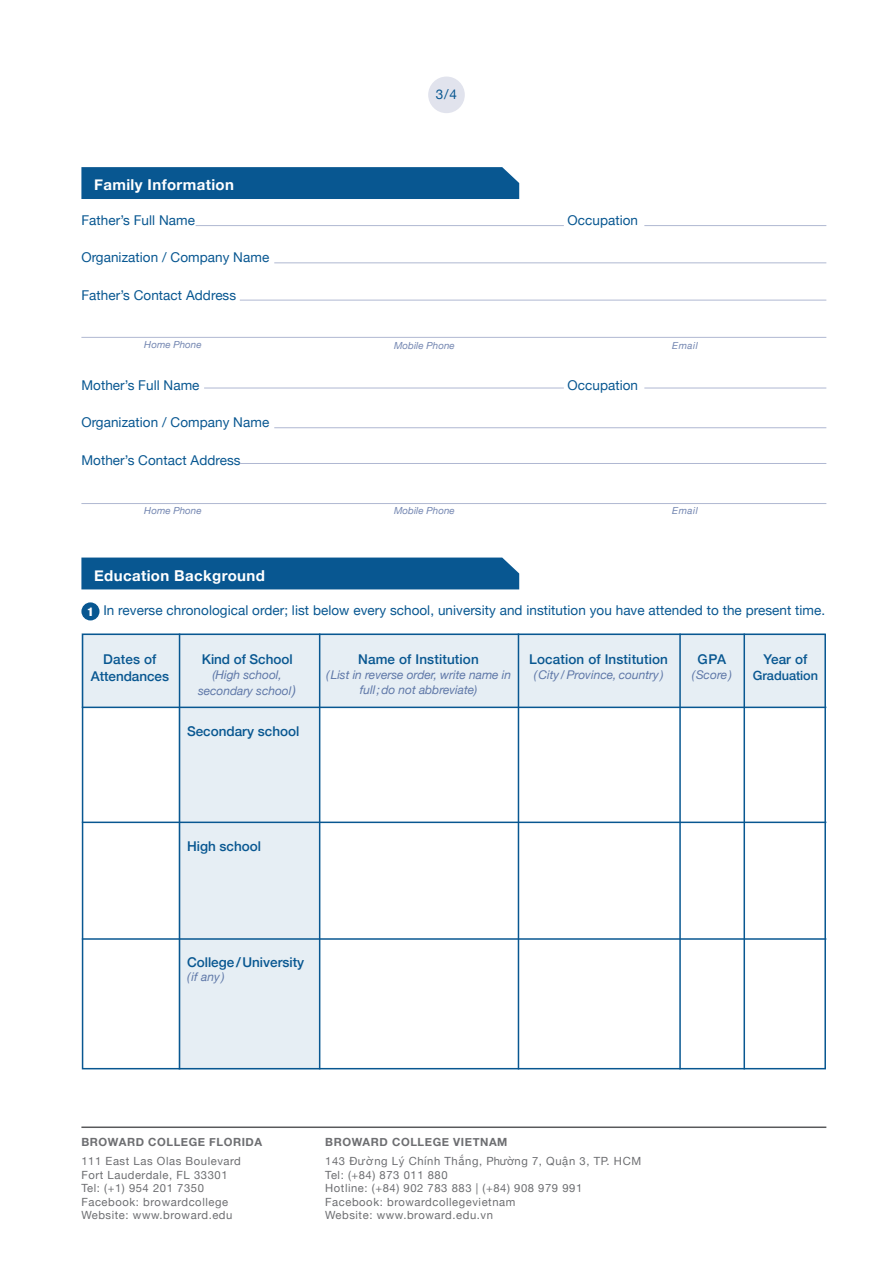
<style>
.page{position:relative;width:893px;height:1263px;background:#fff}
.page>*{position:absolute;margin:0;border:0;box-sizing:border-box;transform-origin:0 0}
.t1{font:700 15px "Helvetica Neue";letter-spacing:.025em;color:#fff}
.t2{font:13.5px "Helvetica Neue";letter-spacing:.005em;color:#085791}
.t3{font:500 13.5px/16.2px "Helvetica Neue";color:#085791;text-align:center}
.t4{font:500 12.75px "Helvetica Neue";letter-spacing:-.005em;color:#085791}
.t5{font:italic 12px/16.2px "Helvetica Neue";letter-spacing:-.005em;color:#5f78a8;text-align:center}
.t6{font:11.25px/13.5px "Helvetica Neue";letter-spacing:.05em;color:#6d6e71}
.t7{font:700 11.25px "Helvetica Neue";letter-spacing:.05em;color:#6d6e71}
.t8{font:italic 9.75px "Helvetica Neue";letter-spacing:.005em;color:#7386b1}
.s1{font-weight:900;font-stretch:condensed;font-size:12px;color:#fff}
.s2{font-size:13.5px}
</style>
<div class="page">
<div style="left:82px;top:633px;width:743px;height:75px;background:#e6eef4"></div>
<div style="left:179px;top:708px;width:140px;height:361px;background:#e6eef4"></div>
<hr style="left:82px;top:707px;width:744px;height:1px;background:#085791">
<hr style="left:82px;top:821px;width:744px;height:2px;background:#085791">
<hr style="left:82px;top:938px;width:744px;height:2px;background:#085791">
<hr style="left:179px;top:633px;width:1px;height:436px;background:#085791">
<hr style="left:319px;top:633px;width:1px;height:436px;background:#085791">
<hr style="left:518px;top:633px;width:1px;height:436px;background:#085791">
<hr style="left:743px;top:633px;width:2px;height:436px;background:#085791">
<hr style="left:679px;top:633px;width:2px;height:436px;background:#085791">
<div style="left:81px;top:602px;width:18px;height:18px;background:#085791;border-radius:50%"></div>
<div style="left:81px;top:557px;width:438px;height:32px;background:#085791"></div>
<div style="left:81px;top:167px;width:438px;height:32px;background:#085791"></div>
<div style="left:82px;top:633px;width:744px;height:436px;border:2px solid #085791"></div>
<hr style="left:196px;top:225px;width:368px;height:1px;background:#b0b8d2">
<hr style="left:204px;top:388px;width:360px;height:1px;background:#b0b8d2">
<hr style="left:274px;top:262px;width:552px;height:1px;background:#b0b8d2">
<hr style="left:274px;top:427px;width:552px;height:1px;background:#b0b8d2">
<hr style="left:240px;top:463px;width:586px;height:1px;background:#b0b8d2">
<hr style="left:240px;top:300px;width:586px;height:1px;background:#b0b8d2">
<hr style="left:81px;top:337px;width:745px;height:1px;background:#b0b8d2">
<hr style="left:81px;top:503px;width:745px;height:1px;background:#b0b8d2">
<hr style="left:644px;top:225px;width:182px;height:1px;background:#b0b8d2">
<hr style="left:644px;top:388px;width:182px;height:1px;background:#b0b8d2">
<hr style="left:81px;top:1126px;width:745px;height:2px;background:#58595b">
<div style="left:428px;top:77px;width:37px;height:36px;background:#e1e3ed;border-radius:50%"></div>
<h1 class="t1" style="left:94px;top:173px;width:141px">Family Information</h1>
<p class="t2" style="left:436px;top:84px;width:23px">3/4</p>
<p class="t2" style="left:81px;top:210px;width:115px">Father’s Full Name</p>
<p class="t2" style="left:567px;top:210px;width:72px">Occupation</p>
<p class="t2" style="left:81px;top:248px;width:189px">Organization / Company Name</p>
<p class="t2" style="left:81px;top:285px;width:156px">Father’s Contact Address</p>
<p class="t8" style="left:144px;top:338px;width:59px">Home Phone</p>
<p class="t8" style="left:394px;top:338px;width:62px">Mobile Phone</p>
<p class="t2" style="left:81px;top:375px;width:120px">Mother’s Full Name</p>
<p class="t2" style="left:567px;top:375px;width:72px">Occupation</p>
<p class="t2" style="left:81px;top:412px;width:189px">Organization / Company Name</p>
<p class="t2" style="left:81px;top:450px;width:161px">Mother’s Contact Address</p>
<p class="t8" style="left:144px;top:503px;width:59px">Home Phone</p>
<h1 class="t1" style="left:94px;top:564px;width:172px">Education Background</h1>
<p class="t8" style="left:394px;top:504px;width:62px">Mobile Phone</p>
<p class="t8" style="left:672px;top:338px;width:27px">Email</p>
<p class="t8" style="left:672px;top:504px;width:27px">Email</p>
<p class="t2" style="left:88px;top:601px;width:739px"><span class="s1">1</span> In reverse chronological order; list below every school, university and institution you have attended to the present time.</p>
<p class="t3" style="left:91px;top:650px;width:80px">Dates of<br>Attendances</p>
<p class="t3" style="left:202px;top:650px;width:92px">Kind of School</p>
<p class="t5" style="left:198px;top:667px;width:99px">(High school, secondary school<span class="s2">)</span></p>
<p class="t3" style="left:187px;top:722px;width:114px">Secondary school</p>
<p class="t3" style="left:358px;top:650px;width:122px">Name of Institution</p>
<p class="t5" style="left:326px;top:668px;width:186px;line-height:15px">(List in reverse order, write name in full;do not abbreviate)</p>
<p class="t3" style="left:529px;top:650px;width:140px">Location of Institution</p>
<p class="t5" style="left:534px;top:667px;width:131px">(City / Province, country )</p>
<p class="t3" style="left:698px;top:650px;width:30px">GPA</p>
<p class="t5" style="left:692px;top:667px;width:42px">(Score)</p>
<p class="t3" style="left:763px;top:650px;width:46px">Year of</p>
<p class="t4" style="left:753px;top:665px;width:67px">Graduation</p>
<p class="t3" style="left:187px;top:837px;width:76px">High school</p>
<p class="t3" style="left:187px;top:953px;width:119px">College/University</p>
<p class="t5" style="left:187px;top:969px;width:39px">(if any )</p>
<p class="t7" style="left:81px;top:1133px;width:182px">BROWARD COLLEGE FLORIDA</p>
<p class="t6" style="left:81px;top:1155px;width:161px">111 East Las Olas Boulevard<br>Fort Lauderdale, FL 33301<br>Tel: (+1) 954 201 7350<br>Facebook: browardcollege<br>Website: www.broward.edu</p>
<p class="t7" style="left:325px;top:1133px;width:184px">BROWARD COLLEGE VIETNAM</p>
<p class="t6" style="left:325px;top:1155px;width:317px">143 Đường Lý Chính Thắng, Phường 7, Quận 3, TP. HCM Tel: (+84) 873 011 880<br>Hotline: (+84) 902 783 883 | (+84) 908 979 991<br>Facebook: browardcollegevietnam<br>Website: www.broward.edu.vn</p>
</div>
